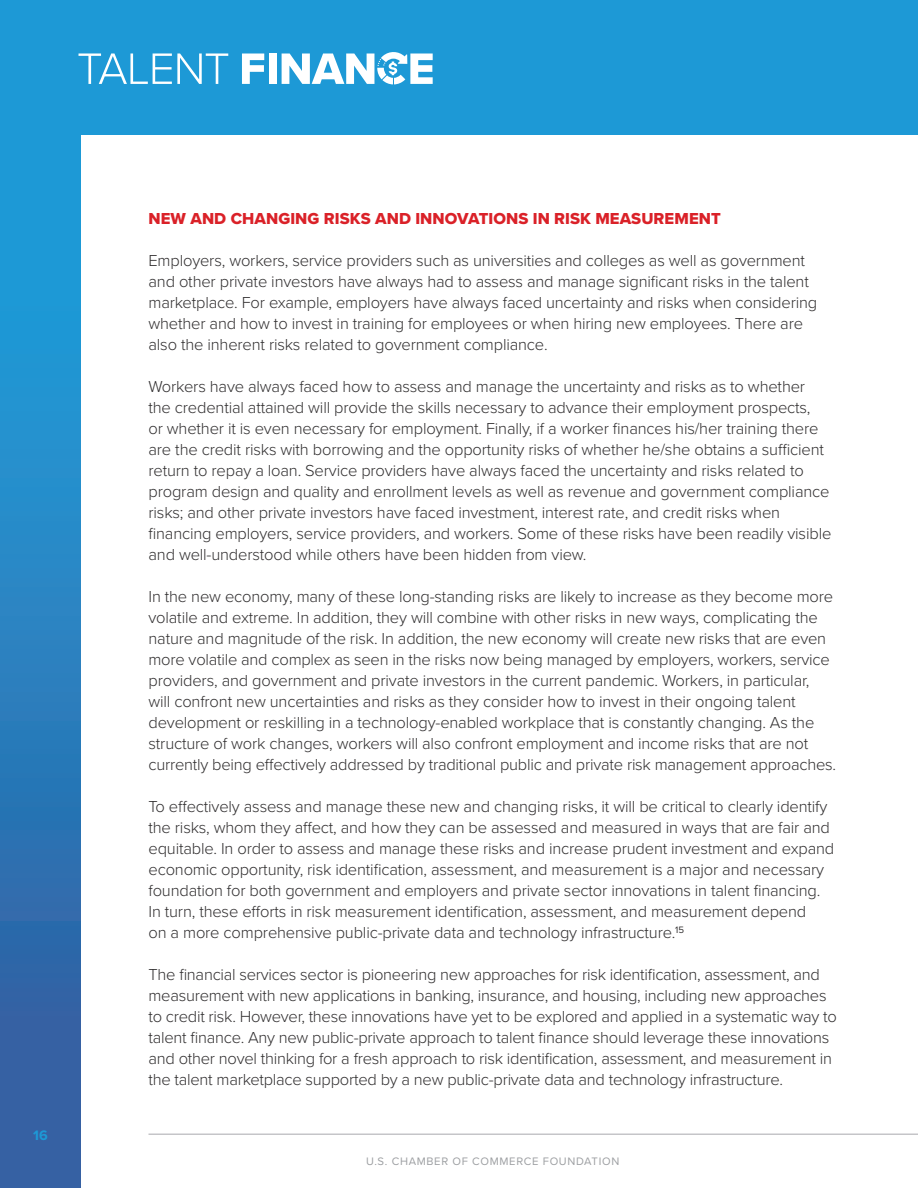
<style>
.page{position:relative;width:918px;height:1188px;background:#fff}
.page>*{position:absolute;margin:0;border:0;box-sizing:border-box;transform-origin:0 0}
.t1{font:300 16.5px/21px "Proxima Nova";letter-spacing:-.01em;color:#312f30}
.t2{font:16.5px "Proxima Nova Extrabld";letter-spacing:.005em;color:#da2128}
.t3{font:700 14.25px "Proxima Nova";color:#1d99d6}
.t4{font:11.25px "Proxima Nova";letter-spacing:.06em;color:#9d9fa2}
</style>
<div class="page">
<div style="left:0;top:0;width:918px;height:1188px;background:linear-gradient(to bottom,#19a6e1,#365ea0)"></div>
<svg style="left:242px;top:54px;width:22px;height:30px"></svg>
<div style="left:269px;top:54px;width:8px;height:30px;background:#fff"></div>
<svg style="left:282px;top:51px;width:151px;height:33px"></svg>
<svg style="left:79px;top:53px;width:149px;height:31px;background:#4eafde"></svg>
<div style="left:81px;top:135px;width:837px;height:1053px;background:#fff"></div>
<hr style="left:148px;top:1134px;width:770px;height:1px;background:#a8a9ad">
<p class="t3" style="left:33px;top:1124px;width:16px">16</p>
<p class="t2" style="left:148px;top:206px;width:574px">NEW AND CHANGING RISKS AND INNOVATIONS IN RISK MEASUREMENT</p>
<p class="t1" style="left:148px;top:249px;width:670px">Employers, workers, service providers such as universities and colleges as well as government and other private investors have always had to assess and manage significant risks in the talent marketplace. For example, employers have always faced uncertainty and risks when considering whether and how to invest in training for employees or when hiring new employees. There are also the inherent risks related to government compliance.</p>
<p class="t1" style="left:148px;top:375px;width:684px">Workers have always faced how to assess and manage the uncertainty and risks as to whether the credential attained will provide the skills necessary to advance their employment prospects,<br>or whether it is even necessary for employment. Finally, if a worker finances his/her training there are the credit risks with borrowing and the opportunity risks of whether he/she obtains a sufficient return to repay a loan. Service providers have always faced the uncertainty and risks related to program design and quality and enrollment levels as well as revenue and government compliance risks; and other private investors have faced investment, interest rate, and credit risks when financing employers, service providers, and workers. Some of these risks have been readily visible and well-understood while others have been hidden from view.</p>
<p class="t1" style="left:148px;top:585px;width:689px">In the new economy, many of these long-standing risks are likely to increase as they become more volatile and extreme. In addition, they will combine with other risks in new ways, complicating the nature and magnitude of the risk. In addition, the new economy will create new risks that are even more volatile and complex as seen in the risks now being managed by employers, workers, service providers, and government and private investors in the current pandemic. Workers, in particular,<br>will confront new uncertainties and risks as they consider how to invest in their ongoing talent development or reskilling in a technology-enabled workplace that is constantly changing. As the structure of work changes, workers will also confront employment and income risks that are not currently being effectively addressed by traditional public and private risk management approaches.</p>
<p class="t1" style="left:148px;top:795px;width:687px">To effectively assess and manage these new and changing risks, it will be critical to clearly identify the risks, whom they affect, and how they can be assessed and measured in ways that are fair and equitable. In order to assess and manage these risks and increase prudent investment and expand economic opportunity, risk identification, assessment, and measurement is a major and necessary foundation for both government and employers and private sector innovations in talent financing.<br>In turn, these efforts in risk measurement identification, assessment, and measurement depend<br>on a more comprehensive public-private data and technology infrastructure.<sup>15</sup></p>
<p class="t1" style="left:148px;top:963px;width:690px">The financial services sector is pioneering new approaches for risk identification, assessment, and measurement with new applications in banking, insurance, and housing, including new approaches to credit risk. However, these innovations have yet to be explored and applied in a systematic way to talent finance. Any new public-private approach to talent finance should leverage these innovations and other novel thinking for a fresh approach to risk identification, assessment, and measurement in the talent marketplace supported by a new public-private data and technology infrastructure.</p>
<p class="t4" style="left:366px;top:1152px;width:255px">U.S. CHAMBER OF COMMERCE FOUNDATION</p>
</div>
